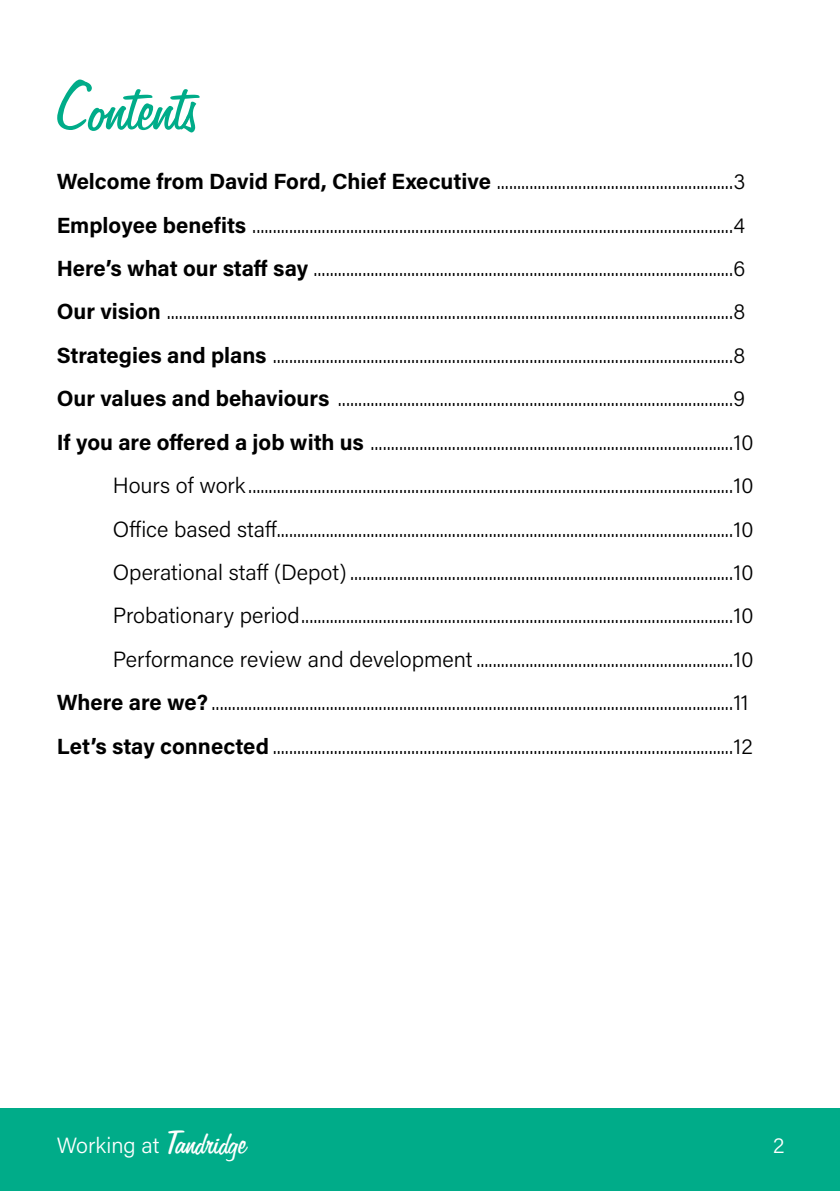
<style>
.page{position:relative;width:840px;height:1191px;background:#fff}
.page>*{position:absolute;margin:0;border:0;box-sizing:border-box;transform-origin:0 0}
.t1{font:78px "Freehand 575 BT Regular B";color:#00ac89}
.t2{font:300 22px "Acumin Pro";color:#000}
.t3{font:300 22px "Acumin Pro";color:#fff}
.s1{font-weight:700}
.s2{font-family:"Freehand 575 BT Regular B";font-weight:400;font-size:38px}
</style>
<div class="page">
<div style="left:0;top:1108px;width:839px;height:83px;background:#00ac89"></div>
<h2 class="t1" style="left:57px;top:66px;width:146px">Contents</h2>
<p class="t2" style="left:57px;top:166px;width:690px"><span class="s1">Welcome from David Ford, Chief Executive</span> ..........................................................3</p>
<p class="t2" style="left:57px;top:210px;width:689px"><span class="s1">Employee benefits</span> ......................................................................................................................4</p>
<p class="t2" style="left:57px;top:253px;width:689px"><span class="s1">Here’s what our staff say</span> .......................................................................................................6</p>
<p class="t2" style="left:57px;top:297px;width:689px"><span class="s1">Our vision</span> ...........................................................................................................................................8</p>
<p class="t2" style="left:57px;top:340px;width:689px"><span class="s1">Strategies and plans</span> .................................................................................................................8</p>
<p class="t2" style="left:57px;top:383px;width:689px"><span class="s1">Our values and behaviours</span> .................................................................................................9</p>
<p class="t2" style="left:57px;top:427px;width:697px"><span class="s1">If you are offered a job with us</span> .........................................................................................10</p>
<p class="t2" style="left:113px;top:470px;width:641px">Hours of work.......................................................................................................................10</p>
<p class="t2" style="left:113px;top:514px;width:641px">Office based staff................................................................................................................10</p>
<p class="t2" style="left:113px;top:557px;width:641px">Operational staff (Depot) ..............................................................................................10</p>
<p class="t2" style="left:113px;top:600px;width:641px">Probationary period..........................................................................................................10</p>
<p class="t2" style="left:113px;top:644px;width:641px">Performance review and development ...............................................................10</p>
<p class="t2" style="left:57px;top:687px;width:693px"><span class="s1">Where are we?</span> ................................................................................................................................11</p>
<p class="t2" style="left:57px;top:731px;width:697px"><span class="s1">Let’s stay connected</span> .................................................................................................................12</p>
<p class="t3" style="left:57px;top:1130px;width:192px">Working at <span class="s2">Tandridge</span></p>
<p class="t3" style="left:772px;top:1130px;width:13px">2</p>
</div>
